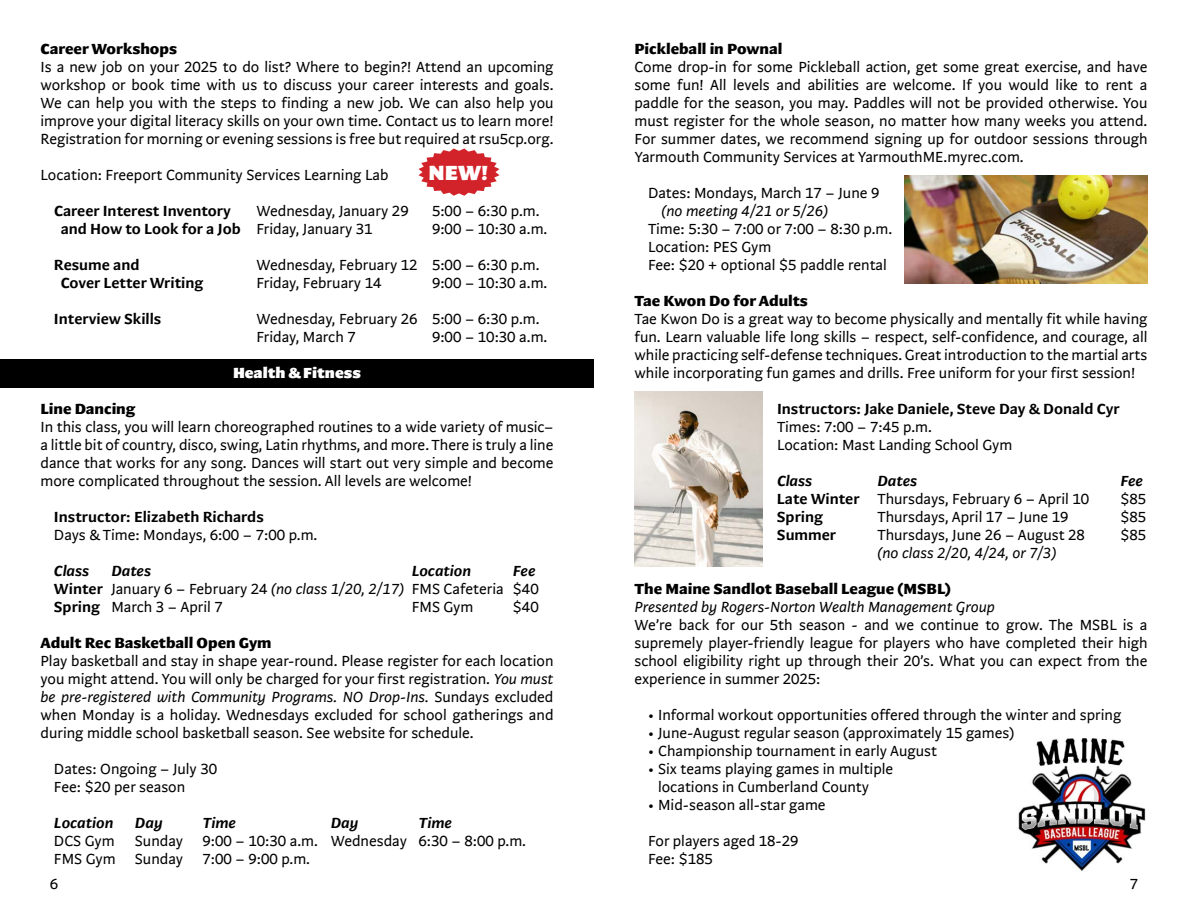
<style>
.page{position:relative;width:1188px;height:918px;background:#fff}
.page>*{position:absolute;margin:0;border:0;box-sizing:border-box;transform-origin:0 0}
.t1{font:900 21px "Arzachel";color:#fff}
.t2{font:15px/18px "Arzachel";color:#000}
.t3{font:500 15px "Arzachel";color:#000}
.t4{font:700 15px "Arzachel";color:#000}
.t5{font:italic 15px "Arzachel";color:#000}
.t6{font:italic 500 15px "Arzachel";color:#000}
.t7{font:900 15px "Arzachel";color:#fff}
.s1{font-weight:400}
.s2{font-weight:500;font-style:italic}
.s3{font-weight:500}
.s4{font-style:italic}
</style>
<div class="page">
<img style="left:634px;top:392px;width:129px;height:175px">
<img style="left:904px;top:176px;width:244px;height:108px">
<img style="left:1018px;top:738px;width:128px;height:134px">
<div style="left:0;top:360px;width:594px;height:28px;background:#000"></div>
<svg style="left:418px;top:149px;width:81px;height:47px"></svg>
<p class="t4" style="left:40px;top:40px;width:138px">Career Workshops</p>
<p class="t2" style="left:40px;top:58px;width:515px;text-align:justify">Is a new job on your 2025 to do list? Where to begin?! Attend an upcoming workshop or book time with us to discuss your career interests and goals.<br>We can help you with the steps to finding a new job. We can also help you improve your digital literacy skills on your own time. Contact us to learn more!<br>Registration for morning or evening sessions is free but required at rsu5cp.org.</p>
<p class="t2" style="left:40px;top:166px;width:349px">Location: Freeport Community Services Learning Lab</p>
<p class="t3" style="left:54px;top:202px;width:179px">Career Interest Inventory</p>
<p class="t2" style="left:256px;top:202px;width:154px">Wednesday, January 29</p>
<p class="t2" style="left:432px;top:202px;width:109px">5:00 – 6:30 p.m.</p>
<p class="t3" style="left:61px;top:220px;width:313px">and How to Look for a Job <span class="s1">Friday, January 31</span></p>
<p class="t2" style="left:432px;top:220px;width:117px">9:00 – 10:30 a.m.</p>
<p class="t3" style="left:54px;top:256px;width:87px">Resume and</p>
<p class="t2" style="left:256px;top:256px;width:285px">Wednesday, February 12 5:00 – 6:30 p.m.</p>
<p class="t3" style="left:61px;top:274px;width:144px">Cover Letter Writing</p>
<p class="t2" style="left:256px;top:274px;width:127px">Friday, February 14</p>
<p class="t2" style="left:432px;top:274px;width:117px">9:00 – 10:30 a.m.</p>
<p class="t3" style="left:54px;top:310px;width:109px">Interview Skills</p>
<p class="t2" style="left:256px;top:310px;width:285px">Wednesday, February 26 5:00 – 6:30 p.m.<br>Friday, March 7</p>
<h1 class="t1" style="left:429px;top:160px;width:61px">NEW!</h1>
<p class="t2" style="left:432px;top:328px;width:117px">9:00 – 10:30 a.m.</p>
<p class="t7" style="left:233px;top:364px;width:129px">Health &amp; Fitness</p>
<p class="t4" style="left:40px;top:400px;width:96px">Line Dancing</p>
<p class="t2" style="left:40px;top:418px;width:515px;text-align:justify">In this class, you will learn choreographed routines to a wide variety of music– a little bit of country, disco, swing, Latin rhythms, and more. There is truly a line dance that works for any song. Dances will start out very simple and become more complicated throughout the session. All levels are welcome!</p>
<p class="t3" style="left:54px;top:508px;width:211px">Instructor: Elizabeth Richards</p>
<p class="t2" style="left:54px;top:526px;width:265px">Days &amp; Time: Mondays, 6:00 – 7:00 p.m.</p>
<p class="t6" style="left:54px;top:562px;width:37px">Class</p>
<p class="t6" style="left:111px;top:562px;width:41px">Dates</p>
<p class="t6" style="left:412px;top:562px;width:61px">Location</p>
<p class="t2" style="left:54px;top:562px;width:486px;text-indent:459px"><span class="s2">Fee<br></span><span class="s3">Winter</span> January 6 – February 24 <span class="s4">(no class 1/20, 2/17)</span> FMS Cafeteria $40<br><span class="s3">Spring</span> March 3 – April 7</p>
<p class="t2" style="left:412px;top:598px;width:63px">FMS Gym</p>
<p class="t2" style="left:513px;top:598px;width:27px">$40</p>
<p class="t4" style="left:40px;top:634px;width:233px">Adult Rec Basketball Open Gym</p>
<p class="t2" style="left:40px;top:652px;width:515px;text-align:justify">Play basketball and stay in shape year-round. Please register for each location you might attend. You will only be charged for your first registration. <span class="s4">You must be pre-registered with Community Programs. NO Drop-Ins.</span> Sundays excluded when Monday is a holiday. Wednesdays excluded for school gatherings and during middle school basketball season. See website for schedule.</p>
<p class="t2" style="left:54px;top:760px;width:165px">Dates: Ongoing – July 30<br>Fee: $20 per season</p>
<p class="t6" style="left:54px;top:814px;width:61px">Location</p>
<p class="t6" style="left:135px;top:814px;width:29px">Day</p>
<p class="t6" style="left:202px;top:814px;width:35px">Time</p>
<p class="t6" style="left:331px;top:814px;width:29px">Day</p>
<p class="t6" style="left:418px;top:814px;width:35px">Time</p>
<p class="t2" style="left:54px;top:832px;width:62px">DCS Gym</p>
<p class="t2" style="left:135px;top:832px;width:50px">Sunday</p>
<p class="t2" style="left:202px;top:832px;width:325px">9:00 – 10:30 a.m. Wednesday 6:30 – 8:00 p.m.</p>
<p class="t2" style="left:54px;top:850px;width:63px">FMS Gym</p>
<p class="t2" style="left:135px;top:850px;width:50px">Sunday</p>
<p class="t2" style="left:202px;top:850px;width:109px">7:00 – 9:00 p.m.</p>
<p class="t4" style="left:634px;top:40px;width:149px">Pickleball in Pownal</p>
<p class="t2" style="left:634px;top:58px;width:515px;text-align:justify">Come drop-in for some Pickleball action, get some great exercise, and have some fun! All levels and abilities are welcome. If you would like to rent a paddle for the season, you may. Paddles will not be provided otherwise. You must register for the whole season, no matter how many weeks you attend.<br>For summer dates, we recommend signing up for outdoor sessions through Yarmouth Community Services at YarmouthME.myrec.com.</p>
<p class="t2" style="left:648px;top:184px;width:233px">Dates: Mondays, March 17 – June 9</p>
<p class="t5" style="left:662px;top:202px;width:168px">(no meeting 4/21 or 5/26)</p>
<p class="t2" style="left:648px;top:220px;width:246px">Time: 5:30 – 7:00 or 7:00 – 8:30 p.m.<br>Location: PES Gym<br>Fee: $20 + optional $5 paddle rental</p>
<p class="t4" style="left:634px;top:292px;width:175px">Tae Kwon Do for Adults</p>
<p class="t2" style="left:634px;top:310px;width:515px;text-align:justify">Tae Kwon Do is a great way to become physically and mentally fit while having fun. Learn valuable life long skills – respect, self-confidence, and courage, all while practicing self-defense techniques. Great introduction to the martial arts while incorporating fun games and drills. Free uniform for your first session!</p>
<p class="t3" style="left:777px;top:400px;width:344px">Instructors: Jake Daniele, Steve Day &amp; Donald Cyr</p>
<p class="t2" style="left:777px;top:418px;width:237px">Times: 7:00 – 7:45 p.m.<br>Location: Mast Landing School Gym</p>
<p class="t6" style="left:777px;top:472px;width:37px">Class</p>
<p class="t6" style="left:878px;top:472px;width:41px">Dates</p>
<p class="t6" style="left:1120px;top:472px;width:24px">Fee</p>
<p class="t2" style="left:777px;top:490px;width:314px"><span class="s3">Late Winter</span> Thursdays, February 6 – April 10</p>
<p class="t2" style="left:1120px;top:490px;width:27px">$85</p>
<p class="t3" style="left:777px;top:508px;width:48px">Spring</p>
<p class="t2" style="left:878px;top:508px;width:193px">Thursdays, April 17 – June 19</p>
<p class="t2" style="left:1120px;top:508px;width:27px">$85</p>
<p class="t3" style="left:777px;top:526px;width:61px">Summer</p>
<p class="t2" style="left:878px;top:526px;width:209px">Thursdays, June 26 – August 28</p>
<p class="t2" style="left:1120px;top:526px;width:27px">$85</p>
<p class="t5" style="left:878px;top:544px;width:180px">(no class 2/20, 4/24, or 7/3)</p>
<p class="t4" style="left:634px;top:580px;width:318px">The Maine Sandlot Baseball League (MSBL)</p>
<p class="t5" style="left:634px;top:598px;width:362px">Presented by Rogers-Norton Wealth Management Group</p>
<p class="t2" style="left:634px;top:616px;width:515px;text-align:justify">We’re back for our 5th season - and we continue to grow. The MSBL is a supremely player-friendly league for players who have completed their high school eligibility right up through their 20’s. What you can expect from the experience in summer 2025:</p>
<p class="t2" style="left:648px;top:706px;width:475px">• Informal workout opportunities offered through the winter and spring</p>
<p class="t2" style="left:648px;top:724px;width:368px">• June-August regular season (approximately 15 games)</p>
<p class="t2" style="left:648px;top:742px;width:291px">• Championship tournament in early August</p>
<p class="t2" style="left:658px;top:760px;width:237px;text-indent:-10px">• Six teams playing games in multiple locations in Cumberland County</p>
<p class="t2" style="left:648px;top:796px;width:179px">• Mid-season all-star game</p>
<p class="t2" style="left:648px;top:832px;width:152px">For players aged 18-29<br>Fee: $185</p>
<p class="t2" style="left:50px;top:875px;width:10px">6</p>
<p class="t2" style="left:1130px;top:875px;width:10px">7</p>
</div>
